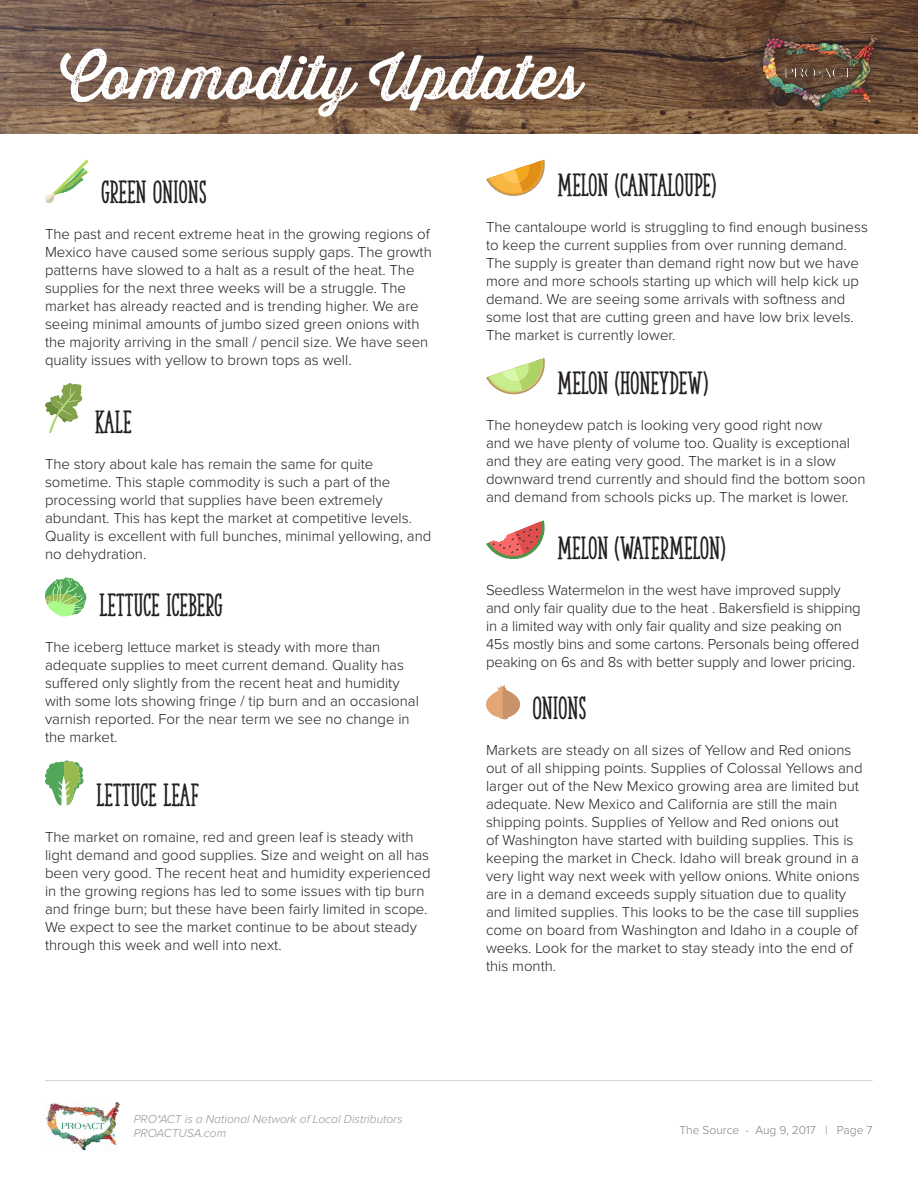
<style>
.page{position:relative;width:918px;height:1188px;background:#fff}
.page>*{position:absolute;margin:0;border:0;box-sizing:border-box;transform-origin:0 0}
.t1{font:60px "Thirsty Rough Reg One";color:#fff}
.t2{font:30px "The Serif Hand Extrablack";color:#231f20}
.t3{font:700 27px "Proxima Nova";color:#fff}
.t4{font:300 15px/18px "Proxima Nova";color:#231f20}
.t5{font:italic 300 12px/14.4px "Proxima Nova";color:#939598}
.t6{font:300 12px "Proxima Nova";color:#808285}
</style>
<div class="page">
<img style="left:46px;top:1102px;width:74px;height:49px">
<hr style="left:45px;top:1080px;width:828px;height:1px;background:#d1d2d4">
<img style="left:0;top:0;width:918px;height:134px">
<div style="left:752px;top:25px;width:133px;height:94px;background:#231f20;opacity:.6"></div>
<img style="left:761px;top:36px;width:115px;height:76px">
<svg style="left:45px;top:160px;width:44px;height:43px"></svg>
<svg style="left:45px;top:383px;width:37px;height:50px"></svg>
<svg style="left:45px;top:577px;width:41px;height:40px"></svg>
<svg style="left:45px;top:760px;width:39px;height:46px"></svg>
<svg style="left:486px;top:160px;width:59px;height:36px"></svg>
<svg style="left:486px;top:358px;width:59px;height:37px"></svg>
<svg style="left:486px;top:520px;width:59px;height:40px"></svg>
<svg style="left:486px;top:685px;width:34px;height:35px"></svg>
<h1 class="t1" style="left:60px;top:33px;width:523px">Commodity Updates</h1>
<h3 class="t3" style="left:223px;top:80px;width:146px">Aug 9, 2017</h3>
<h2 class="t2" style="left:101px;top:174px;width:107px">GREEN ONIONS</h2>
<p class="t4" style="left:45px;top:226px;width:388px">The past and recent extreme heat in the growing regions of Mexico have caused some serious supply gaps. The growth patterns have slowed to a halt as a result of the heat. The supplies for the next three weeks will be a struggle. The market has already reacted and is trending higher. We are seeing minimal amounts of jumbo sized green onions with the majority arriving in the small / pencil size. We have seen quality issues with yellow to brown tops as well.</p>
<h2 class="t2" style="left:95px;top:404px;width:38px">KALE</h2>
<p class="t4" style="left:45px;top:456px;width:388px">The story about kale has remain the same for quite sometime. This staple commodity is such a part of the processing world that supplies have been extremely abundant. This has kept the market at competitive levels.<br>Quality is excellent with full bunches, minimal yellowing, and no dehydration.</p>
<h2 class="t2" style="left:99px;top:587px;width:125px">LETTUCE ICEBERG</h2>
<p class="t4" style="left:45px;top:639px;width:375px">The iceberg lettuce market is steady with more than adequate supplies to meet current demand. Quality has suffered only slightly from the recent heat and humidity with some lots showing fringe / tip burn and an occasional varnish reported. For the near term we see no change in the market.</p>
<h2 class="t2" style="left:96px;top:776px;width:104px">LETTUCE LEAF</h2>
<p class="t4" style="left:45px;top:828px;width:387px">The market on romaine, red and green leaf is steady with light demand and good supplies. Size and weight on all has been very good. The recent heat and humidity experienced in the growing regions has led to some issues with tip burn and fringe burn; but these have been fairly limited in scope.<br>We expect to see the market continue to be about steady through this week and well into next.</p>
<h2 class="t2" style="left:558px;top:167px;width:160px">MELON (CANTALOUPE)</h2>
<p class="t4" style="left:486px;top:219px;width:383px">The cantaloupe world is struggling to find enough business to keep the current supplies from over running demand.<br>The supply is greater than demand right now but we have more and more schools starting up which will help kick up demand. We are seeing some arrivals with softness and some lost that are cutting green and have low brix levels.<br>The market is currently lower.</p>
<h2 class="t2" style="left:558px;top:365px;width:152px">MELON (HONEYDEW)</h2>
<p class="t4" style="left:486px;top:417px;width:381px">The honeydew patch is looking very good right now<br>and we have plenty of volume too. Quality is exceptional and they are eating very good. The market is in a slow downward trend currently and should find the bottom soon and demand from schools picks up. The market is lower.</p>
<h2 class="t2" style="left:557px;top:530px;width:169px">MELON (WATERMELON)</h2>
<p class="t4" style="left:486px;top:582px;width:376px">Seedless Watermelon in the west have improved supply and only fair quality due to the heat . Bakersfield is shipping in a limited way with only fair quality and size peaking on 45s mostly bins and some cartons. Personals being offered peaking on 6s and 8s with better supply and lower pricing.</p>
<h2 class="t2" style="left:533px;top:690px;width:55px">ONIONS</h2>
<p class="t4" style="left:486px;top:742px;width:378px">Markets are steady on all sizes of Yellow and Red onions out of all shipping points. Supplies of Colossal Yellows and larger out of the New Mexico growing area are limited but adequate. New Mexico and California are still the main shipping points. Supplies of Yellow and Red onions out<br>of Washington have started with building supplies. This is keeping the market in Check. Idaho will break ground in a very light way next week with yellow onions. White onions are in a demand exceeds supply situation due to quality and limited supplies. This looks to be the case till supplies come on board from Washington and Idaho in a couple of weeks. Look for the market to stay steady into the end of this month.</p>
<p class="t5" style="left:134px;top:1112px;width:270px">PRO*ACT is a National Network of Local Distributors<br>PROACTUSA.com</p>
<p class="t6" style="left:679px;top:1124px;width:195px">The Source - Aug 9, 2017 | Page 7</p>
</div>
